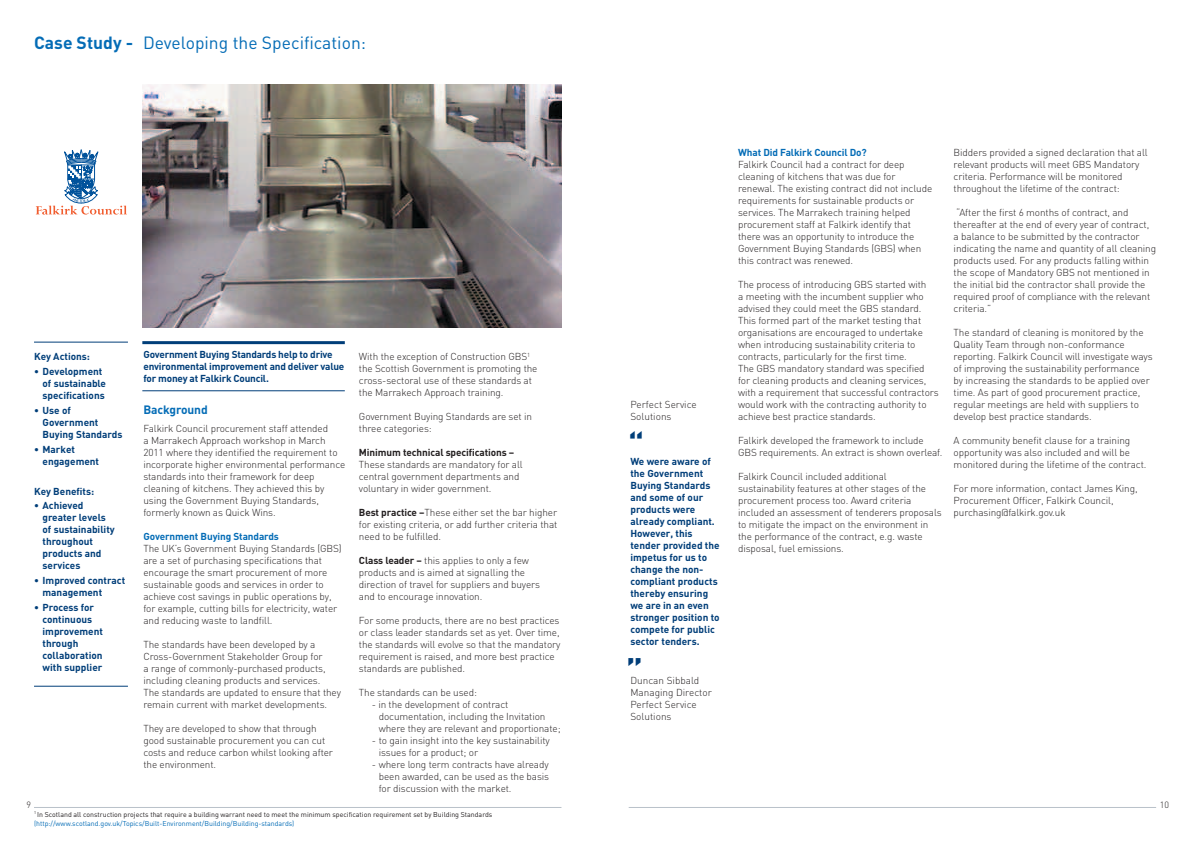
<style>
.page{position:relative;width:1191px;height:842px;background:#fff}
.page>*{position:absolute;margin:0;border:0;box-sizing:border-box;transform-origin:0 0}
.t1{font:700 35px "DIN";color:#003e79}
.t2{font:700 33px "DIN";color:#003e79}
.t3{font:17.5px "DIN";color:#046cb6}
.t4{font:700 12px "DIN";letter-spacing:-.01em;color:#046cb6}
.t5{font:300 10px/12px "DIN";letter-spacing:-.01em;color:#231f20}
.t6{font:700 10px/12px "DIN";color:#003e79}
.t7{font:700 10px/12px "DIN";letter-spacing:-.02em;color:#003e79}
.t8{font:700 10px "DIN";letter-spacing:-.01em;color:#046cb6}
.t9{font:700 10px "DIN";letter-spacing:-.01em;color:#231f20}
.t10{font:300 9px "DIN";color:#231f20}
.t11{font:7px/9px "DIN";color:#231f20}
.s1{font-weight:700}
.s2{color:#046cb6}
</style>
<div class="page">
<hr style="left:34px;top:807px;width:527px;height:1px;background:#b9c1c9">
<hr style="left:142px;top:341px;width:203px;height:3px;background:#003e79">
<hr style="left:142px;top:390px;width:203px;height:1px;background:#003e79">
<img style="left:142px;top:84px;width:419px;height:244px">
<hr style="left:628px;top:807px;width:528px;height:1px;background:#b9c1c9">
<hr style="left:34px;top:342px;width:94px;height:1px;background:#003e79">
<hr style="left:34px;top:686px;width:94px;height:1px;background:#003e79">
<svg style="left:36px;top:149px;width:91px;height:66px"></svg>
<h3 class="t3" style="left:34px;top:31px;width:333px"><span class="s1">Case Study -</span> Developing the Specification:</h3>
<p class="t6" style="left:34px;top:350px;width:57px">Key Actions:</p>
<p class="t6" style="left:43px;top:365px;width:65px;text-indent:-8px">• Development of sustainable specifications</p>
<p class="t6" style="left:43px;top:404px;width:81px;text-indent:-8px">• Use of<br>Government<br>Buying Standards</p>
<p class="t6" style="left:43px;top:443px;width:58px;text-indent:-8px">• Market engagement</p>
<p class="t6" style="left:34px;top:484px;width:62px">Key Benefits:</p>
<p class="t6" style="left:43px;top:499px;width:74px;text-indent:-8px">• Achieved greater levels of sustainability throughout products and services</p>
<p class="t6" style="left:43px;top:574px;width:84px;text-indent:-8px">• Improved contract management</p>
<p class="t6" style="left:43px;top:601px;width:62px;text-indent:-8px">• Process for continuous improvement through collaboration with supplier</p>
<p class="t7" style="left:143px;top:348px;width:202px">Government Buying Standards help to drive environmental improvement and deliver value for money at Falkirk Council.</p>
<p class="t4" style="left:143px;top:401px;width:66px">Background</p>
<p class="t5" style="left:143px;top:422px;width:203px">Falkirk Council procurement staff attended<br>a Marrakech Approach workshop in March 2011 where they identified the requirement to incorporate higher environmental performance standards into their framework for deep cleaning of kitchens. They achieved this by using the Government Buying Standards, formerly known as Quick Wins.</p>
<p class="t8" style="left:143px;top:530px;width:137px">Government Buying Standards</p>
<p class="t5" style="left:143px;top:542px;width:200px">The UK’s Government Buying Standards (GBS) are a set of purchasing specifications that encourage the smart procurement of more sustainable goods and services in order to achieve cost savings in public operations by, for example, cutting bills for electricity, water and reducing waste to landfill.</p>
<p class="t5" style="left:143px;top:638px;width:199px">The standards have been developed by a Cross-Government Stakeholder Group for<br>a range of commonly-purchased products, including cleaning products and services.<br>The standards are updated to ensure that they remain current with market developments.</p>
<p class="t5" style="left:143px;top:722px;width:191px">They are developed to show that through good sustainable procurement you can cut costs and reduce carbon whilst looking after the environment.</p>
<p class="t5" style="left:359px;top:350px;width:180px">With the exception of Construction GBS<sup>1 </sup>the Scottish Government is promoting the cross-sectoral use of these standards at the Marrakech Approach training.</p>
<p class="t5" style="left:359px;top:410px;width:175px">Government Buying Standards are set in three categories:</p>
<p class="t9" style="left:359px;top:446px;width:157px">Minimum technical specifications –</p>
<p class="t5" style="left:359px;top:458px;width:165px">These standards are mandatory for all central government departments and voluntary in wider government.</p>
<p class="t5" style="left:359px;top:506px;width:200px;text-align:justify"><span class="s1">Best practice –</span>These either set the bar higher for existing criteria, or add further criteria that need to be fulfilled.</p>
<p class="t5" style="left:359px;top:554px;width:183px"><span class="s1">Class leader –</span> this applies to only a few products and is aimed at signalling the direction of travel for suppliers and buyers and to encourage innovation.</p>
<p class="t5" style="left:359px;top:614px;width:203px">For some products, there are no best practices or class leader standards set as yet. Over time, the standards will evolve so that the mandatory requirement is raised, and more best practice standards are published.</p>
<p class="t5" style="left:359px;top:686px;width:119px">The standards can be used:</p>
<p class="t5" style="left:379px;top:698px;width:183px;text-indent:-7px">- in the development of contract documentation, including the Invitation where they are relevant and proportionate;</p>
<p class="t5" style="left:379px;top:734px;width:172px;text-indent:-7px">- to gain insight into the key sustainability issues for a product; or</p>
<p class="t5" style="left:379px;top:758px;width:172px;text-align:justify;text-indent:-7px">- where long term contracts have already been awarded, can be used as the basis for discussion with the market.</p>
<p class="t5" style="left:630px;top:398px;width:68px">Perfect Service<br>Solutions</p>
<p class="t6" style="left:630px;top:454px;width:91px">We were aware of the Government<br>Buying Standards and some of our products were already compliant.<br>However, this tender provided the impetus for us to change the non&shy;compliant products thereby ensuring we are in an even stronger position to compete for public sector tenders.</p>
<p class="t5" style="left:630px;top:674px;width:83px">Duncan Sibbald<br>Managing Director<br>Perfect Service<br>Solutions</p>
<h2 class="t2" style="left:628px;top:424px;width:17px">“</h2>
<h1 class="t1" style="left:626px;top:647px;width:18px">”</h1>
<p class="t8" style="left:738px;top:146px;width:130px">What Did Falkirk Council Do?</p>
<p class="t5" style="left:738px;top:158px;width:196px">Falkirk Council had a contract for deep cleaning of kitchens that was due for renewal. The existing contract did not include requirements for sustainable products or services. The Marrakech training helped procurement staff at Falkirk identify that there was an opportunity to introduce the Government Buying Standards (GBS) when this contract was renewed.</p>
<p class="t5" style="left:738px;top:278px;width:202px">The process of introducing GBS started with<br>a meeting with the incumbent supplier who advised they could meet the GBS standard.<br>This formed part of the market testing that organisations are encouraged to undertake when introducing sustainability criteria to contracts, particularly for the first time.<br>The GBS mandatory standard was specified for cleaning products and cleaning services, with a requirement that successful contractors would work with the contracting authority to achieve best practice standards.</p>
<p class="t5" style="left:738px;top:434px;width:206px">Falkirk developed the framework to include<br>GBS requirements. An extract is shown overleaf.</p>
<p class="t5" style="left:738px;top:470px;width:205px">Falkirk Council included additional sustainability features at other stages of the procurement process too. Award criteria included an assessment of tenderers proposals to mitigate the impact on the environment in the performance of the contract, e.g. waste disposal, fuel emissions.</p>
<p class="t5" style="left:953px;top:146px;width:196px">Bidders provided a signed declaration that all relevant products will meet GBS Mandatory criteria. Performance will be monitored throughout the lifetime of the contract:</p>
<p class="t5" style="left:953px;top:206px;width:204px">“After the first 6 months of contract, and thereafter at the end of every year of contract, a balance to be submitted by the contractor indicating the name and quantity of all cleaning products used. For any products falling within the scope of Mandatory GBS not mentioned in the initial bid the contractor shall provide the required proof of compliance with the relevant criteria.”</p>
<p class="t5" style="left:953px;top:326px;width:200px">The standard of cleaning is monitored by the Quality Team through non-conformance reporting. Falkirk Council will investigate ways of improving the sustainability performance<br>by increasing the standards to be applied over time. As part of good procurement practice, regular meetings are held with suppliers to develop best practice standards.</p>
<p class="t5" style="left:953px;top:434px;width:194px">A community benefit clause for a training opportunity was also included and will be monitored during the lifetime of the contract.</p>
<p class="t5" style="left:953px;top:482px;width:185px">For more information, contact James King,<br>Procurement Officer, Falkirk Council, purchasing@falkirk.gov.uk</p>
<p class="t10" style="left:27px;top:799px;width:6px">9</p>
<p class="t10" style="left:1159px;top:799px;width:11px">10</p>
<p class="t11" style="left:34px;top:809px;width:460px"><sup>1</sup> In Scotland all construction projects that require a building warrant need to meet the minimum specification requirement set by Building Standards <span class="s2">(http://www.scotland.gov.uk/Topics/Built-Environment/Building/Building-standards)</span></p>
</div>
